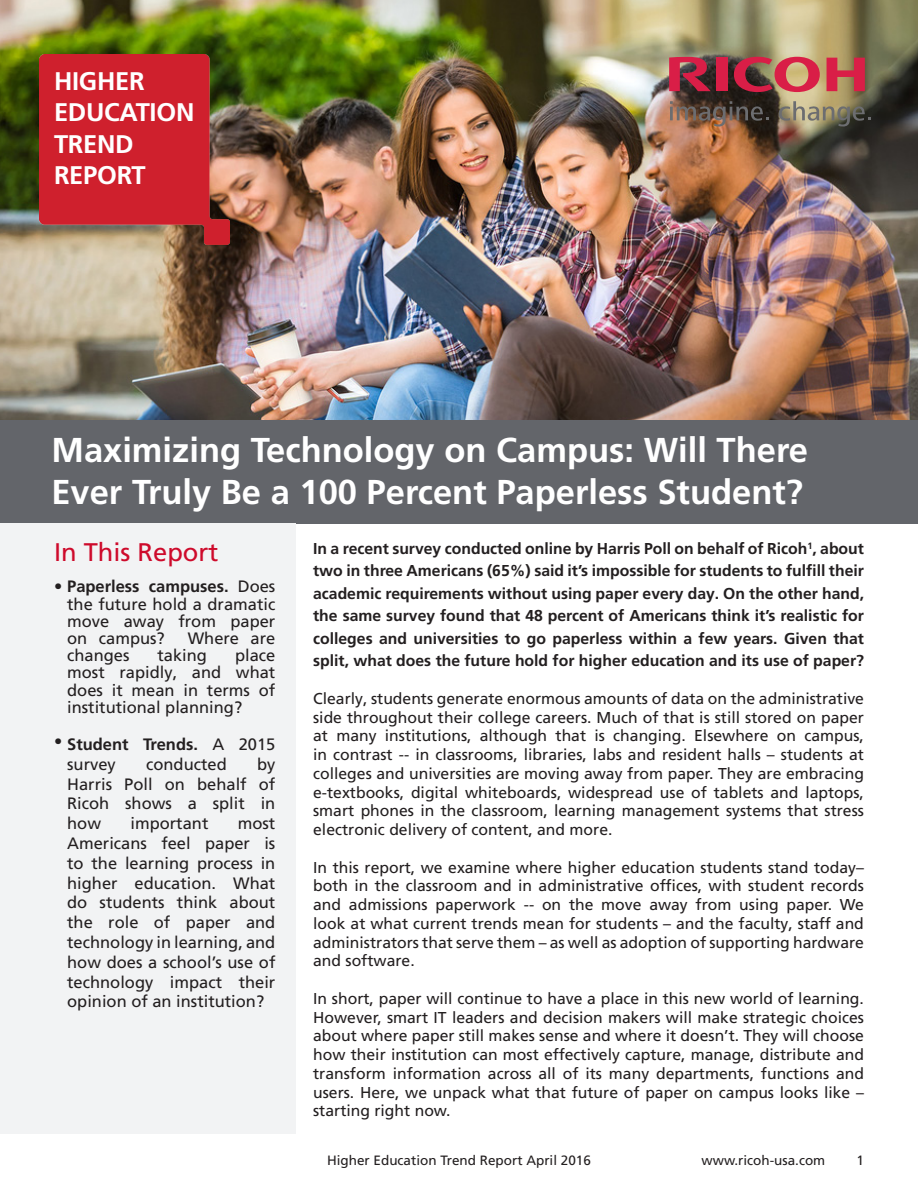
<style>
.page{position:relative;width:918px;height:1188px;background:#fff}
.page>*{position:absolute;margin:0;border:0;box-sizing:border-box;transform-origin:0 0}
.t1{font:700 34.5px/42px "Info Print Frutiger";color:#fff}
.t2{font:700 25.5px "Info Print Frutiger";letter-spacing:-.01em;color:#fff}
.t3{font:25.5px "Info Print Frutiger";color:#ce0a2b}
.t4{font:16.5px/19.8px "Info Print Frutiger";color:#231f20;text-align:justify}
.t5{font:700 16.5px/19.8px "Info Print Frutiger";color:#231f20}
.t6{font:15.75px/18.8px "Info Print Frutiger";color:#231f20;text-align:justify}
.t7{font:700 15.75px/22.5px "Info Print Frutiger";color:#231f20;text-align:justify}
.t8{font:13.5px "Info Print Frutiger";color:#231f20}
.s1{font-weight:700}
.s2{font-weight:400}
</style>
<div class="page">
<img style="left:0;top:0;width:918px;height:421px">
<img style="left:40px;top:54px;width:190px;height:190px">
<div style="left:0;top:421px;width:918px;height:103px;background:#63656a"></div>
<div style="left:0;top:524px;width:295px;height:610px;background:#f2f3f4"></div>
<svg style="left:734px;top:57px;width:86px;height:35px"></svg>
<svg style="left:827px;top:58px;width:38px;height:33px"></svg>
<div style="left:716px;top:58px;width:11px;height:33px;background:#d91e47"></div>
<svg style="left:669px;top:57px;width:42px;height:34px"></svg>
<svg style="left:670px;top:101px;width:99px;height:26px"></svg>
<svg style="left:779px;top:101px;width:92px;height:26px"></svg>
<p class="t2" style="left:54px;top:66px;width:92px">HIGHER</p>
<p class="t2" style="left:54px;top:97px;width:142px">EDUCATION</p>
<p class="t2" style="left:54px;top:129px;width:81px">TREND</p>
<p class="t2" style="left:54px;top:160px;width:93px">REPORT</p>
<p class="t1" style="left:51px;top:430px;width:758px">Maximizing Technology on Campus: Will There<br>Ever Truly Be a 100 Percent Paperless Student?</p>
<p class="t7" style="left:313px;top:537px;width:552px">In a recent survey conducted online by Harris Poll on behalf of Ricoh<sup>1</sup>, about two in three Americans (65%) said it’s impossible for students to fulfill their academic requirements without using paper every day. On the other hand, the same survey found that 48 percent of Americans think it’s realistic for colleges and universities to go paperless within a few years. Given that split, what does the future hold for higher education and its use of paper?</p>
<p class="t6" style="left:313px;top:689px;width:552px">Clearly, students generate enormous amounts of data on the administrative side throughout their college careers. Much of that is still stored on paper at many institutions, although that is changing. Elsewhere on campus, in contrast -- in classrooms, libraries, labs and resident halls – students at colleges and universities are moving away from paper. They are embracing e-textbooks, digital whiteboards, widespread use of tablets and laptops, smart phones in the classroom, learning management systems that stress electronic delivery of content, and more.</p>
<p class="t6" style="left:313px;top:858px;width:552px">In this report, we examine where higher education students stand today– both in the classroom and in administrative offices, with student records and admissions paperwork -- on the move away from using paper. We look at what current trends mean for students – and the faculty, staff and administrators that serve them – as well as adoption of supporting hardware and software.</p>
<p class="t6" style="left:313px;top:989px;width:552px">In short, paper will continue to have a place in this new world of learning.<br>However, smart IT leaders and decision makers will make strategic choices about where paper still makes sense and where it doesn’t. They will choose how their institution can most effectively capture, manage, distribute and transform information across all of its many departments, functions and users. Here, we unpack what that future of paper on campus looks like – starting right now.</p>
<p class="t3" style="left:54px;top:537px;width:166px">In This Report</p>
<p class="t4" style="left:67px;top:578px;width:210px;line-height:17.2px;text-indent:-13px">• <span class="s1">Paperless campuses.</span> Does the future hold a dramatic move away from paper on campus?</p>
<p class="t4" style="left:188px;top:628px;width:89px">Where are</p>
<p class="t4" style="left:67px;top:647px;width:210px;line-height:17.2px;text-indent:168px">place most rapidly, and what does it mean in terms of institutional planning?</p>
<p class="t5" style="left:67px;top:734px;width:210px">Student Trends. <span class="s2">A 2015 survey</span></p>
<p class="t4" style="left:67px;top:646px;width:64px">changes</p>
<p class="t4" style="left:158px;top:646px;width:51px">taking</p>
<p class="t4" style="left:54px;top:732px;width:10px">•</p>
<p class="t4" style="left:67px;top:754px;width:210px;text-indent:190px">by Harris Poll on behalf of Ricoh shows a split in how</p>
<p class="t4" style="left:146px;top:754px;width:82px">conducted</p>
<p class="t4" style="left:130px;top:814px;width:79px">important</p>
<p class="t4" style="left:67px;top:814px;width:210px;text-indent:171px">most Americans feel paper is to the learning process in higher education. What do students think about the role of paper and technology in learning, and how does a school’s use of technology impact their opinion of an institution?</p>
<p class="t8" style="left:327px;top:1153px;width:265px">Higher Education Trend Report April 2016</p>
<p class="t8" style="left:702px;top:1153px;width:125px">www.ricoh-usa.com</p>
<p class="t8" style="left:856px;top:1153px;width:9px">1</p>
</div>
